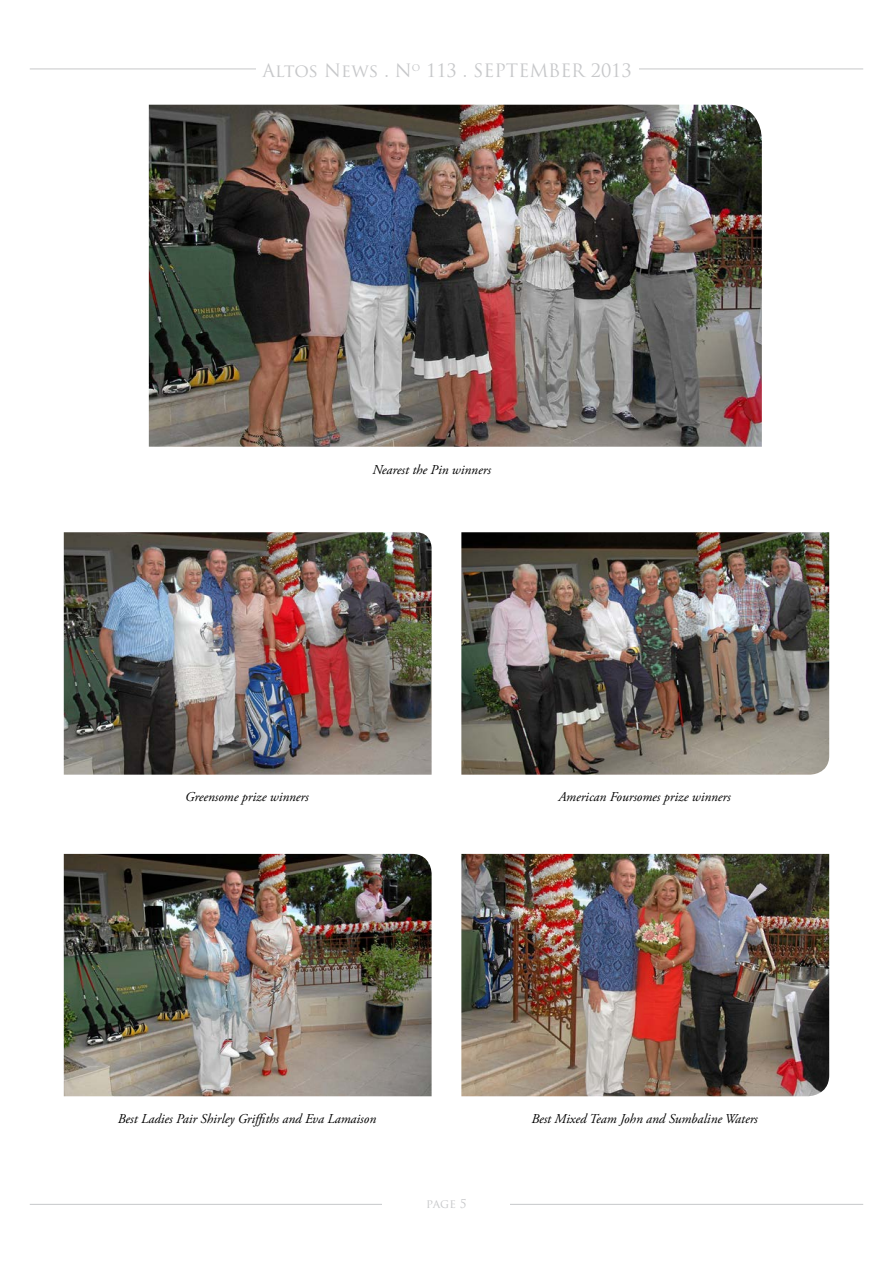
<style>
.page{position:relative;width:893px;height:1263px;background:#fff}
.page>*{position:absolute;margin:0;border:0;box-sizing:border-box;transform-origin:0 0}
.t1{font:18px "Trajan Pro";color:#c7c8ca}
.t2{font:italic 13.5px "Adobe Garamond Pro";color:#000}
.t3{font:12px "Trajan Pro";color:#c7c8ca}
</style>
<div class="page">
<hr style="left:30px;top:1204px;width:833px;height:1px;background:#c7c8ca">
<div style="left:383px;top:1199px;width:127px;height:22px;background:#fff"></div>
<hr style="left:30px;top:69px;width:833px;height:1px;background:#c7c8ca">
<div style="left:256px;top:64px;width:383px;height:30px;background:#fff"></div>
<img style="left:64px;top:854px;width:368px;height:242px">
<img style="left:64px;top:532px;width:368px;height:243px">
<img style="left:461px;top:854px;width:368px;height:242px">
<img style="left:461px;top:532px;width:368px;height:243px">
<img style="left:149px;top:105px;width:613px;height:342px">
<h1 class="t1" style="left:263px;top:59px;width:371px">Altos News . N<sup>o</sup> 113 . SEPTEMBER 2013</h1>
<p class="t2" style="left:372px;top:461px;width:120px">Nearest the Pin winners</p>
<p class="t2" style="left:185px;top:789px;width:125px">Greensome prize winners</p>
<p class="t2" style="left:558px;top:789px;width:174px">American Foursomes prize winners</p>
<p class="t2" style="left:118px;top:1111px;width:260px">Best Ladies Pair Shirley Griffiths and Eva Lamaison</p>
<p class="t3" style="left:426px;top:1196px;width:42px">page 5</p>
<p class="t2" style="left:531px;top:1111px;width:228px">Best Mixed Team John and Sumbaline Waters</p>
</div>
